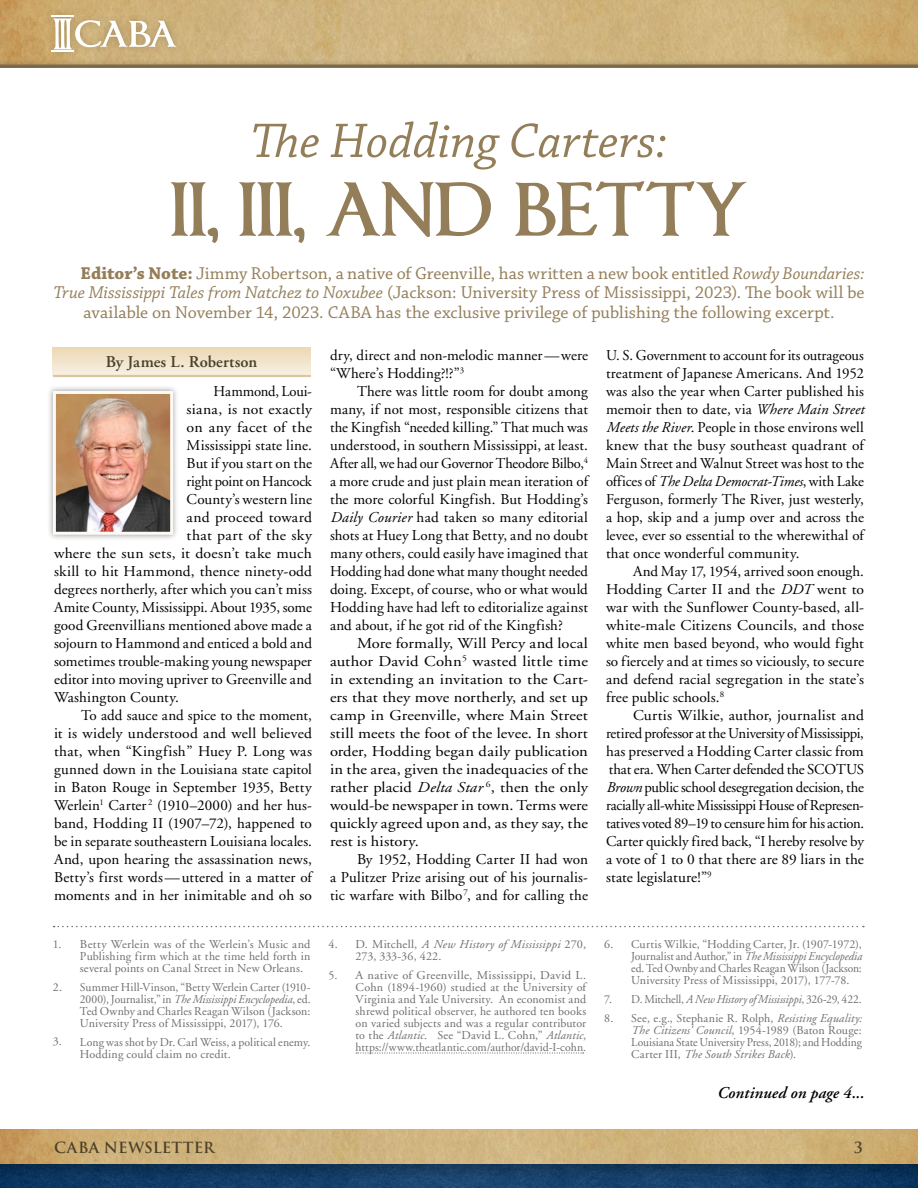
<style>
.page{position:relative;width:918px;height:1188px;background:#fff}
.page>*{position:absolute;margin:0;border:0;box-sizing:border-box;transform-origin:0 0}
.t1{font:700 64.5px "Imperator";letter-spacing:-.015em;color:#947e59}
.t2{font:italic 51px "Chaparral Pro";color:#947e59}
.t3{font:18px "Chaparral Pro";color:#947e59}
.t4{font:italic 600 16.5px "Adobe Garamond";letter-spacing:.005em;color:#000}
.t5{font:600 16.5px "Adobe Garamond";letter-spacing:.005em;color:#4b402a}
.t6{font:15px/18px "Adobe Garamond";letter-spacing:.01em;color:#000;text-align:justify}
.t7{font:15px/18px "Adobe Garamond";letter-spacing:.01em;color:#000;text-align:justify;scale:1.04 1}
.t8{font:15px/18px "Adobe Garamond";letter-spacing:.01em;color:#000;text-align:justify;scale:1.1 1}
.t9{font:15px "Adobe Garamond";letter-spacing:.01em;color:#000;scale:1.05 1}
.t10{font:15px "Adobe Garamond";letter-spacing:-.01em;color:#000}
.t11{font:15px "Adobe Garamond";letter-spacing:-.015em;color:#000}
.t12{font:700 15px "Trajan Pro";letter-spacing:.01em;color:#4b402a}
.t13{font:15px "Adobe Garamond";letter-spacing:.01em;color:#000;scale:1.06 1}
.t14{font:12px/12px "Adobe Garamond";letter-spacing:.005em;color:#6d6e71;text-align:justify}
.s1{font-weight:700}
.s2{font-style:italic}
</style>
<div class="page">
<div style="left:0;top:0;width:918px;height:82px;background:#000;opacity:.5"></div>
<img style="left:0;top:1179px;width:918px;height:9px">
<div style="left:0;top:1128px;width:918px;height:51px;background:#000;opacity:.2"></div>
<img style="left:0;top:1130px;width:918px;height:34px">
<div style="left:44px;top:7px;width:139px;height:54px;background:#000;opacity:.2"></div>
<svg style="left:52px;top:16px;width:124px;height:36px"></svg>
<svg style="left:356px;top:1052px;width:228px;height:2px"></svg>
<svg style="left:54px;top:926px;width:810px;height:1px"></svg>
<div style="left:53px;top:347px;width:258px;height:28px;background:linear-gradient(to bottom,#ecd8b2,#f7efe1)"></div>
<hr style="left:53px;top:375px;width:258px;height:2px;background:#dbc79d">
<div style="left:47px;top:385px;width:132px;height:156px;background:#000;opacity:.39"></div>
<img style="left:51px;top:389px;width:124px;height:147px">
<h2 class="t2" style="left:251px;top:113px;width:418px">The Hodding Carters:</h2>
<h1 class="t1" style="left:170px;top:181px;width:580px">II, III, AND BETTY</h1>
<p class="t3" style="left:80px;top:263px;width:785px"><span class="s1">Editor’s Note:</span> Jimmy Robertson, a native of Greenville, has written a new book entitled <span class="s2">Rowdy Boundaries:</span></p>
<p class="t3" style="left:53px;top:282px;width:813px"><span class="s2">True Mississippi Tales from Natchez to Noxubee</span> (Jackson: University Press of Mississippi, 2023). The book will be</p>
<p class="t3" style="left:83px;top:302px;width:753px">available on November 14, 2023. CABA has the exclusive privilege of publishing the following excerpt.</p>
<p class="t5" style="left:106px;top:352px;width:153px">By James L. Robertson</p>
<p class="t10" style="left:214px;top:383px;width:100px">Hammond, Loui-</p>
<p class="t9" style="left:187px;top:401px;width:121px">siana, is not exactly</p>
<p class="t13" style="left:187px;top:419px;width:120px">on any facet of the</p>
<p class="t6" style="left:187px;top:437px;width:127px">Mississippi state line.</p>
<p class="t6" style="left:187px;top:455px;width:127px">But if you start on the</p>
<p class="t11" style="left:187px;top:473px;width:127px">right point on Hancock</p>
<p class="t6" style="left:187px;top:491px;width:127px">County’s western line</p>
<p class="t7" style="left:187px;top:509px;width:122px">and proceed toward</p>
<p class="t9" style="left:187px;top:527px;width:121px">that part of the sky</p>
<p class="t9" style="left:54px;top:545px;width:247px">where the sun sets, it doesn’t take much</p>
<p class="t6" style="left:54px;top:563px;width:260px">skill to hit Hammond, thence ninety-odd</p>
<p class="t6" style="left:54px;top:581px;width:260px">degrees northerly, after which you can’t miss</p>
<p class="t10" style="left:54px;top:599px;width:259px">Amite County, Mississippi. About 1935, some</p>
<p class="t6" style="left:54px;top:617px;width:259px">good Greenvillians mentioned above made a</p>
<p class="t6" style="left:54px;top:635px;width:260px">sojourn to Hammond and enticed a bold and</p>
<p class="t6" style="left:54px;top:653px;width:259px">sometimes trouble-making young newspaper</p>
<p class="t6" style="left:54px;top:671px;width:259px">editor into moving upriver to Greenville and</p>
<p class="t6" style="left:54px;top:689px;width:126px">Washington County.</p>
<p class="t6" style="left:81px;top:707px;width:233px">To add sauce and spice to the moment,</p>
<p class="t7" style="left:54px;top:725px;width:250px">it is widely understood and well believed</p>
<p class="t6" style="left:54px;top:743px;width:260px">that, when “Kingfish” Huey P. Long was</p>
<p class="t6" style="left:54px;top:761px;width:259px">gunned down in the Louisiana state capitol</p>
<p class="t6" style="left:54px;top:779px;width:259px">in Baton Rouge in September 1935, Betty</p>
<p class="t6" style="left:54px;top:797px;width:260px">Werlein<sup>1</sup> Carter <sup>2</sup> (1910–2000) and her hus-</p>
<p class="t6" style="left:54px;top:815px;width:259px">band, Hodding II (1907–72), happened to</p>
<p class="t6" style="left:54px;top:833px;width:260px">be in separate southeastern Louisiana locales.</p>
<p class="t6" style="left:54px;top:851px;width:260px">And, upon hearing the assassination news,</p>
<p class="t6" style="left:54px;top:869px;width:260px">Betty’s first words—uttered in a matter of</p>
<p class="t6" style="left:54px;top:887px;width:259px">moments and in her inimitable and oh so</p>
<p class="t14" style="left:80px;top:939px;width:232px;text-indent:-27px">1. Betty Werlein was of the Werlein’s Music and Publishing firm which at the time held forth in several points on Canal Street in New Orleans.</p>
<p class="t14" style="left:80px;top:981px;width:232px;text-indent:-27px">2. Summer Hill-Vinson, “Betty Werlein Carter (1910- 2000), Journalist,” in <span class="s2">The Mississippi Encyclopedia</span>, ed.<br>Ted Ownby and Charles Reagan Wilson (Jackson:<br>University Press of Mississippi, 2017), 176.</p>
<p class="t14" style="left:80px;top:1036px;width:232px;text-indent:-27px">3. Long was shot by Dr. Carl Weiss, a political enemy.<br>Hodding could claim no credit.</p>
<p class="t6" style="left:330px;top:347px;width:260px">dry, direct and non-melodic manner—were “Where’s Hodding?!?”<sup>3</sup></p>
<p class="t6" style="left:330px;top:383px;width:260px;text-indent:27px">There was little room for doubt among many, if not most, responsible citizens that the Kingfish “needed killing.” That much was understood, in southern Mississippi, at least.<br>After all, we had our Governor Theodore Bilbo,<sup>4 </sup>a more crude and just plain mean iteration of the more colorful Kingfish. But Hodding’s <span class="s2">Daily Courier</span> had taken so many editorial shots at Huey Long that Betty, and no doubt many others, could easily have imagined that Hodding had done what many thought needed doing. Except, of course, who or what would Hodding have had left to editorialize against and about, if he got rid of the Kingfish?</p>
<p class="t8" style="left:330px;top:635px;width:236px;text-indent:27px">More formally, Will Percy and local author David Cohn<sup>5</sup> wasted little time in extending an invitation to the Cart&shy;ers that they move northerly, and set up camp in Greenville, where Main Street still meets the foot of the levee. In short order, Hodding began daily publication in the area, given the inadequacies of the rather placid <span class="s2">Delta Star</span> <sup>6</sup>, then the only would-be newspaper in town. Terms were quickly agreed upon and, as they say, the rest is history.</p>
<p class="t6" style="left:330px;top:851px;width:260px;text-indent:27px">By 1952, Hodding Carter II had won a Pulitzer Prize arising out of his journalis&shy;tic warfare with Bilbo<sup>7</sup>, and for calling the</p>
<p class="t14" style="left:356px;top:939px;width:232px;text-indent:-27px">4. D. Mitchell, <span class="s2">A New History of Mississippi</span> 270,<br>273, 333-36, 422.</p>
<p class="t14" style="left:356px;top:969px;width:232px;text-indent:-27px">5. A native of Greenville, Mississippi, David L.<br>Cohn (1894-1960) studied at the University of Virginia and Yale University. An economist and shrewd political observer, he authored ten books on varied subjects and was a regular contributor to the <span class="s2">Atlantic</span>. See “David L. Cohn,” <span class="s2">Atlantic</span>, https://www.theatlantic.com/author/david-I-cohn.</p>
<p class="t6" style="left:606px;top:347px;width:260px">U. S. Government to account for its outrageous treatment of Japanese Americans. And 1952 was also the year when Carter published his memoir then to date, via <span class="s2">Where Main Street Meets the River</span>. People in those environs well knew that the busy southeast quadrant of Main Street and Walnut Street was host to the offices of <span class="s2">The Delta Democrat-Times</span>, with Lake Ferguson, formerly The River, just westerly, a hop, skip and a jump over and across the levee, ever so essential to the wherewithal of that once wonderful community.</p>
<p class="t6" style="left:606px;top:563px;width:260px;text-indent:27px">And May 17, 1954, arrived soon enough.<br>Hodding Carter II and the <span class="s2">DDT</span> went to war with the Sunflower County-based, all&shy;white-male Citizens Councils, and those white men based beyond, who would fight so fiercely and at times so viciously, to secure and defend racial segregation in the state’s free public schools.<sup>8</sup></p>
<p class="t7" style="left:606px;top:707px;width:250px;text-indent:27px">Curtis Wilkie, author, journalist and retired professor at the University of Mississippi, has preserved a Hodding Carter classic from that era. When Carter defended the SCOTUS <span class="s2">Brown</span> public school desegregation decision, the racially all-white Mississippi House of Represen&shy;tatives voted 89–19 to censure him for his action.<br>Carter quickly fired back, “I hereby resolve by a vote of 1 to 0 that there are 89 liars in the state legislature!”<sup>9</sup></p>
<p class="t14" style="left:631px;top:939px;width:232px;text-indent:-27px">6. Curtis Wilkie, “Hodding Carter, Jr. (1907-1972), Journalist and Author,” in <span class="s2">The Mississippi Encyclopedia </span>ed. Ted Ownby and Charles Reagan Wilson (Jackson:<br>University Press of Mississippi, 2017), 177-78.</p>
<p class="t14" style="left:604px;top:993px;width:259px">7. D. Mitchell, <span class="s2">A New History of Mississippi</span>, 326-29, 422.</p>
<p class="t14" style="left:631px;top:1012px;width:232px;text-indent:-27px">8. See, e.g., Stephanie R. Rolph, <span class="s2">Resisting Equality:<br>The Citizens’ Council</span>, 1954-1989 (Baton Rouge:<br>Louisiana State University Press, 2018); and Hodding Carter III, <span class="s2">The South Strikes Back</span>).</p>
<p class="t4" style="left:717px;top:1084px;width:149px">Continued on page 4...</p>
<p class="t12" style="left:54px;top:1138px;width:162px">CABA NEWSLETTER</p>
<p class="t12" style="left:854px;top:1138px;width:10px">3</p>
</div>
